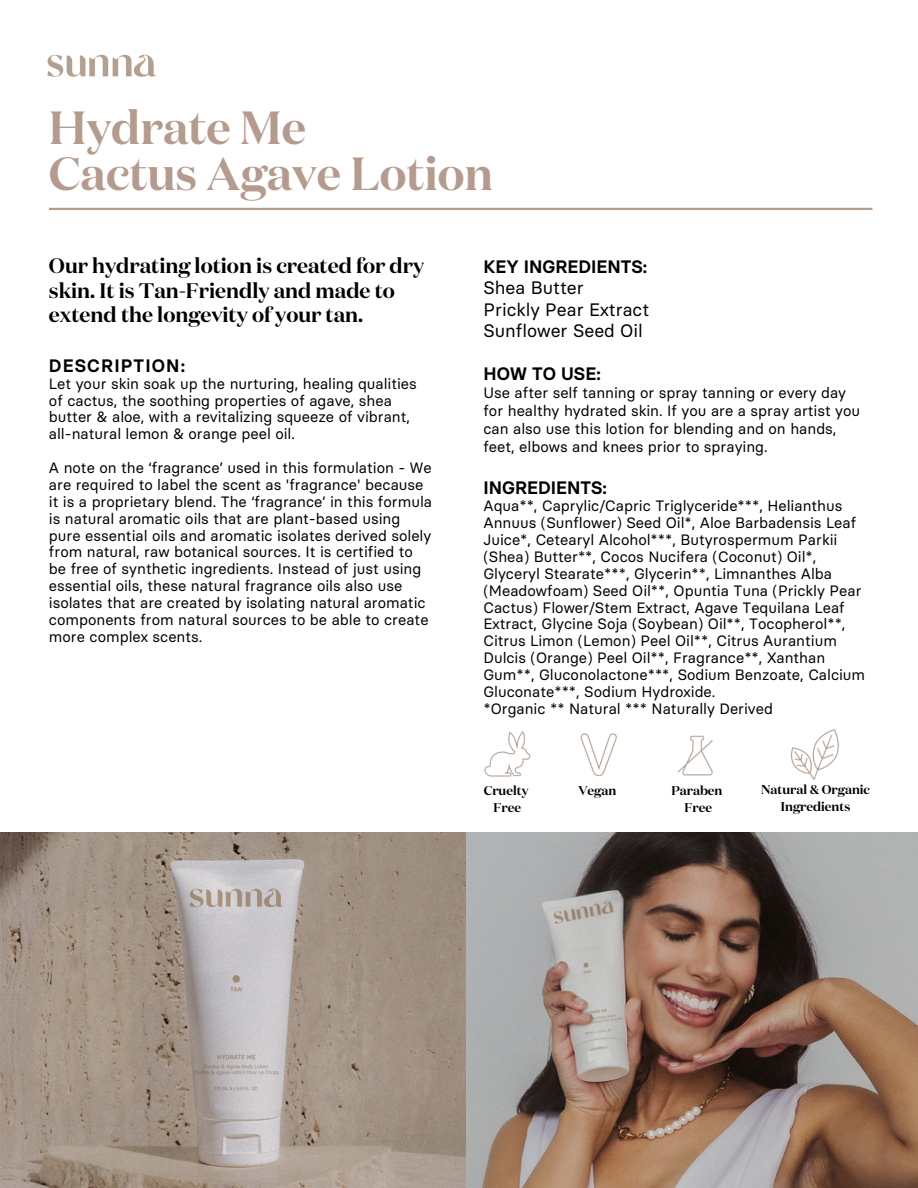
<style>
.page{position:relative;width:918px;height:1188px;background:#fff}
.page>*{position:absolute;margin:0;border:0;box-sizing:border-box;transform-origin:0 0}
.t1{font:600 46.5px "Domaine Display";color:#b59b8d}
.t2{font:600 21px/24.8px "Domaine Display";color:#000}
.t3{font:18px "Basier Circle";color:#000}
.t4{font:600 18px "Basier Circle";color:#000}
.t5{font:600 18px "Basier Circle";letter-spacing:.06em;color:#000}
.t6{font:15px/16.8px "Basier Circle";color:#000}
.t7{font:600 12.75px "Domaine Display";color:#000}
</style>
<div class="page">
<img style="left:47px;top:54px;width:109px;height:23px">
<img style="left:466px;top:832px;width:452px;height:356px">
<img style="left:0;top:832px;width:466px;height:356px">
<img style="left:484px;top:731px;width:47px;height:46px">
<img style="left:580px;top:733px;width:37px;height:44px">
<img style="left:677px;top:735px;width:36px;height:41px">
<img style="left:791px;top:729px;width:48px;height:51px">
<hr style="left:49px;top:208px;width:823px;height:2px;background:#b59b8d">
<p class="t1" style="left:49px;top:108px;width:259px">Hydrate Me</p>
<p class="t1" style="left:49px;top:154px;width:446px">Cactus Agave Lotion</p>
<p class="t2" style="left:49px;top:255px;width:377px">Our hydrating lotion is created for dry skin. It is Tan-Friendly and made to extend the longevity of your tan.</p>
<p class="t5" style="left:49px;top:355px;width:138px">DESCRIPTION:</p>
<p class="t6" style="left:49px;top:375px;width:369px">Let your skin soak up the nurturing, healing qualities of cactus, the soothing properties of agave, shea butter &amp; aloe, with a revitalizing squeeze of vibrant, all-natural lemon &amp; orange peel oil.</p>
<p class="t6" style="left:49px;top:459px;width:385px">A note on the ‘fragrance’ used in this formulation - We are required to label the scent as 'fragrance' because it is a proprietary blend. The ‘fragrance’ in this formula is natural aromatic oils that are plant-based using pure essential oils and aromatic isolates derived solely from natural, raw botanical sources. It is certified to be free of synthetic ingredients. Instead of just using essential oils, these natural fragrance oils also use isolates that are created by isolating natural aromatic components from natural sources to be able to create more complex scents.</p>
<p class="t4" style="left:483px;top:256px;width:165px">KEY INGREDIENTS:</p>
<p class="t3" style="left:483px;top:277px;width:102px">Shea Butter</p>
<p class="t3" style="left:483px;top:299px;width:167px">Prickly Pear Extract</p>
<p class="t3" style="left:483px;top:320px;width:161px">Sunflower Seed Oil</p>
<p class="t4" style="left:483px;top:363px;width:119px">HOW TO USE:</p>
<p class="t6" style="left:483px;top:383px;width:378px;line-height:18px">Use after self tanning or spray tanning or every day for healthy hydrated skin. If you are a spray artist you can also use this lotion for blending and on hands, feet, elbows and knees prior to spraying.</p>
<p class="t4" style="left:483px;top:477px;width:125px">INGREDIENTS:</p>
<p class="t6" style="left:483px;top:498px;width:383px">Aqua**, Caprylic/Capric Triglyceride***, Helianthus Annuus (Sunflower) Seed Oil*, Aloe Barbadensis Leaf Juice*, Cetearyl Alcohol***, Butyrospermum Parkii (Shea) Butter**, Cocos Nucifera (Coconut) Oil*, Glyceryl Stearate***, Glycerin**, Limnanthes Alba (Meadowfoam) Seed Oil**, Opuntia Tuna (Prickly Pear Cactus) Flower/Stem Extract, Agave Tequilana Leaf Extract, Glycine Soja (Soybean) Oil**, Tocopherol**, Citrus Limon (Lemon) Peel Oil**, Citrus Aurantium Dulcis (Orange) Peel Oil**, Fragrance**, Xanthan Gum**, Gluconolactone***, Sodium Benzoate, Calcium Gluconate***, Sodium Hydroxide.</p>
<p class="t6" style="left:483px;top:700px;width:291px">*Organic ** Natural *** Naturally Derived</p>
<p class="t7" style="left:484px;top:785px;width:46px">Cruelty</p>
<p class="t7" style="left:494px;top:802px;width:29px">Free</p>
<p class="t7" style="left:578px;top:785px;width:40px">Vegan</p>
<p class="t7" style="left:671px;top:785px;width:53px">Paraben</p>
<p class="t7" style="left:685px;top:802px;width:29px">Free</p>
<p class="t7" style="left:761px;top:784px;width:110px">Natural &amp; Organic</p>
<p class="t7" style="left:781px;top:801px;width:71px">Ingredients</p>
</div>
